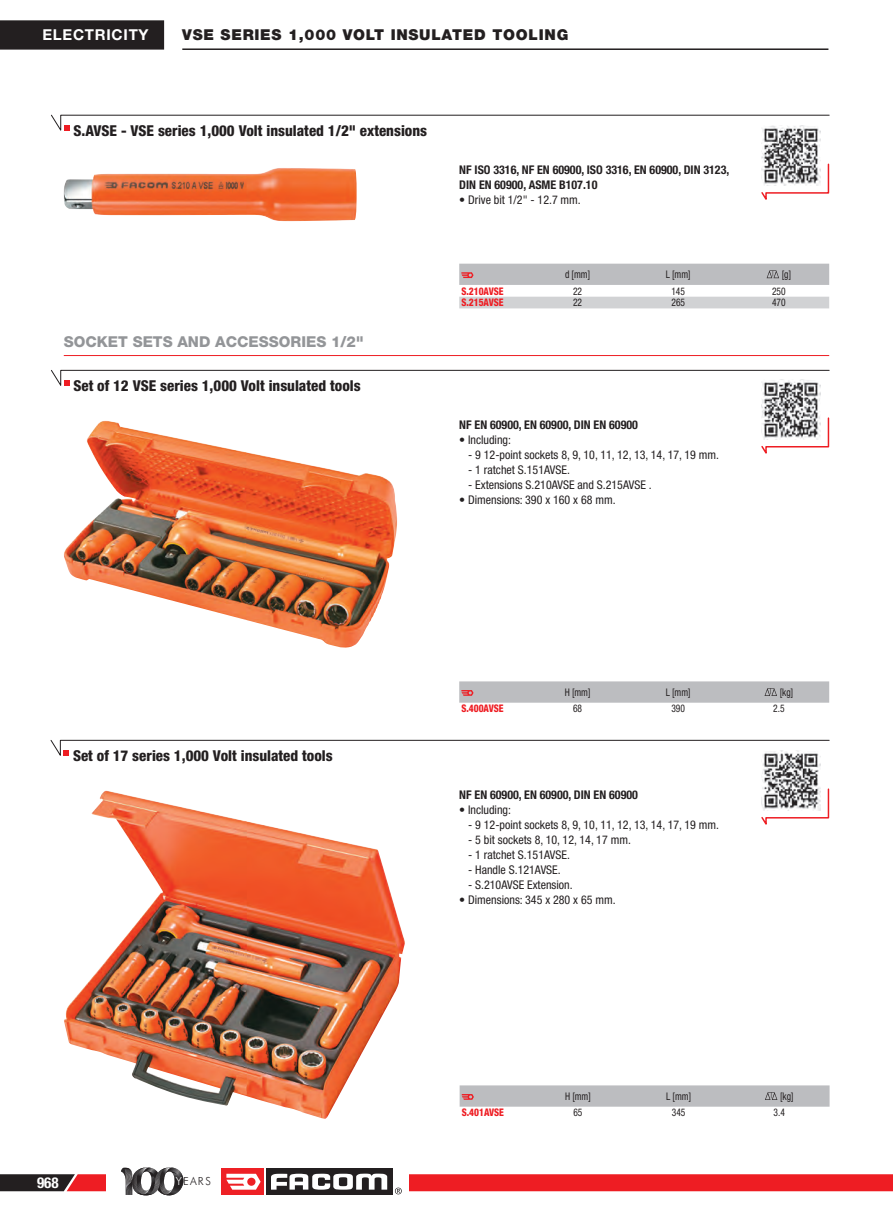
<style>
.page{position:relative;width:893px;height:1212px;background:#fff}
.page>*{position:absolute;margin:0;border:0;box-sizing:border-box;transform-origin:0 0}
.t1{font:800 condensed 15px "Helvetica Neue LT Std";color:#231f20}
.t2{font:900 15px "Helvetica Neue LT Std";letter-spacing:.05em;color:#231f20}
.t3{font:800 15px "Helvetica Neue LT Std";color:#939598}
.t4{font:700 15px "Helvetica Neue LT Std";letter-spacing:.05em;color:#fff}
.t5{font:700 condensed 15px "Helvetica Neue LT Std";color:#fff}
.t6{font:condensed 12px "Helvetica Neue LT Std";color:#231f20}
.t7{font:700 condensed 12px/15px "Helvetica Neue LT Std";color:#231f20}
.t8{font:300 11.1px "Futura BT";letter-spacing:.11em;color:#231f20}
.t9{font:condensed 10.5px "Helvetica Neue LT Std";color:#231f20;scale:.9 1}
.t10{font:800 condensed 10.5px/11.7px "Helvetica Neue LT Std";color:#ee1d23;scale:.9 1}
.s1{color:#fff}
</style>
<div class="page">
<svg style="left:761px;top:163px;width:69px;height:37px"></svg>
<svg style="left:51px;top:114px;width:779px;height:17px"></svg>
<img style="left:64px;top:168px;width:293px;height:53px">
<div style="left:459px;top:297px;width:370px;height:11px;background:#d1d2d4"></div>
<hr style="left:64px;top:355px;width:765px;height:1px;background:#ee1d23">
<svg style="left:761px;top:417px;width:69px;height:37px"></svg>
<svg style="left:51px;top:369px;width:779px;height:17px"></svg>
<img style="left:64px;top:421px;width:333px;height:227px">
<svg style="left:761px;top:788px;width:69px;height:37px"></svg>
<svg style="left:50px;top:739px;width:780px;height:17px"></svg>
<img style="left:64px;top:791px;width:341px;height:328px">
<svg style="left:0;top:1167px;width:893px;height:28px"></svg>
<img style="left:761px;top:126px;width:60px;height:59px">
<img style="left:761px;top:379px;width:60px;height:60px">
<img style="left:761px;top:750px;width:60px;height:60px">
<div style="left:0;top:20px;width:164px;height:30px;background:#231f20"></div>
<hr style="left:182px;top:48px;width:646px;height:2px;background:#231f20">
<div style="left:459px;top:264px;width:370px;height:21px;background:#bcbdc0"></div>
<svg style="left:459px;top:681px;width:370px;height:22px;background:#bebdc0"></svg>
<svg style="left:460px;top:1085px;width:370px;height:22px;background:#bdbdc0"></svg>
<p class="t4" style="left:43px;top:26px;width:108px">ELECTRICITY</p>
<p class="t2" style="left:182px;top:26px;width:388px">VSE SERIES 1,000 VOLT INSULATED TOOLING</p>
<p class="t1" style="left:73px;top:121px;width:355px">S.AVSE - VSE series 1,000 Volt insulated 1/2" extensions</p>
<p class="t3" style="left:64px;top:332px;width:301px">SOCKET SETS AND ACCESSORIES 1/2"</p>
<p class="t1" style="left:73px;top:376px;width:289px">Set of 12 VSE series 1,000 Volt insulated tools</p>
<p class="t7" style="left:459px;top:162px;width:272px">NF ISO 3316, NF EN 60900, ISO 3316, EN 60900, DIN 3123,<br>DIN EN 60900, ASME B107.10</p>
<p class="t6" style="left:459px;top:193px;width:123px">• Drive bit 1/2" - 12.7 mm.</p>
<p class="t10" style="left:461px;top:285px;width:48px">S.210AVSE<br>S.215AVSE</p>
<p class="t9" style="left:565px;top:268px;width:29px">d [mm]</p>
<p class="t9" style="left:666px;top:268px;width:29px">L [mm]</p>
<p class="t9" style="left:782px;top:268px;width:12px">[g]</p>
<p class="t9" style="left:573px;top:285px;width:12px">22</p>
<p class="t9" style="left:671px;top:285px;width:17px">145</p>
<p class="t9" style="left:772px;top:285px;width:17px">250</p>
<p class="t9" style="left:573px;top:296px;width:12px">22</p>
<p class="t9" style="left:671px;top:296px;width:17px">265</p>
<p class="t9" style="left:772px;top:296px;width:17px">470</p>
<p class="t7" style="left:459px;top:417px;width:180px">NF EN 60900, EN 60900, DIN EN 60900</p>
<p class="t6" style="left:459px;top:433px;width:53px">• Including:</p>
<p class="t6" style="left:468px;top:448px;width:252px">- 9 12-point sockets 8, 9, 10, 11, 12, 13, 14, 17, 19 mm.</p>
<p class="t6" style="left:468px;top:463px;width:103px">- 1 ratchet S.151AVSE.</p>
<p class="t6" style="left:468px;top:478px;width:185px">- Extensions S.210AVSE and S.215AVSE .</p>
<p class="t6" style="left:459px;top:493px;width:158px">• Dimensions: 390 x 160 x 68 mm.</p>
<p class="t1" style="left:73px;top:746px;width:261px">Set of 17 series 1,000 Volt insulated tools</p>
<p class="t10" style="left:461px;top:702px;width:48px">S.400AVSE</p>
<p class="t9" style="left:565px;top:686px;width:30px">H [mm]</p>
<p class="t9" style="left:666px;top:686px;width:29px">L [mm]</p>
<p class="t9" style="left:780px;top:686px;width:16px">[kg]</p>
<p class="t9" style="left:573px;top:702px;width:12px">68</p>
<p class="t9" style="left:671px;top:702px;width:17px">390</p>
<p class="t9" style="left:773px;top:702px;width:14px">2.5</p>
<p class="t7" style="left:459px;top:787px;width:180px">NF EN 60900, EN 60900, DIN EN 60900</p>
<p class="t6" style="left:459px;top:803px;width:53px">• Including:</p>
<p class="t6" style="left:468px;top:818px;width:252px">- 9 12-point sockets 8, 9, 10, 11, 12, 13, 14, 17, 19 mm.</p>
<p class="t6" style="left:468px;top:833px;width:164px">- 5 bit sockets 8, 10, 12, 14, 17 mm.</p>
<p class="t6" style="left:468px;top:848px;width:103px">- 1 ratchet S.151AVSE.</p>
<p class="t6" style="left:468px;top:863px;width:94px">- Handle S.121AVSE.</p>
<p class="t6" style="left:468px;top:878px;width:106px">- S.210AVSE Extension.</p>
<p class="t6" style="left:459px;top:893px;width:158px">• Dimensions: 345 x 280 x 65 mm.</p>
<p class="t5" style="left:37px;top:1174px;width:23px">968</p>
<p class="t8" style="left:176px;top:1175px;width:37px"><span class="s1">Y</span>EARS</p>
<p class="t10" style="left:462px;top:1106px;width:48px">S.401AVSE</p>
<p class="t9" style="left:565px;top:1090px;width:30px">H [mm]</p>
<p class="t9" style="left:666px;top:1090px;width:29px">L [mm]</p>
<p class="t9" style="left:780px;top:1090px;width:16px">[kg]</p>
<p class="t9" style="left:573px;top:1106px;width:12px">65</p>
<p class="t9" style="left:672px;top:1106px;width:17px">345</p>
<p class="t9" style="left:774px;top:1106px;width:14px">3.4</p>
</div>
